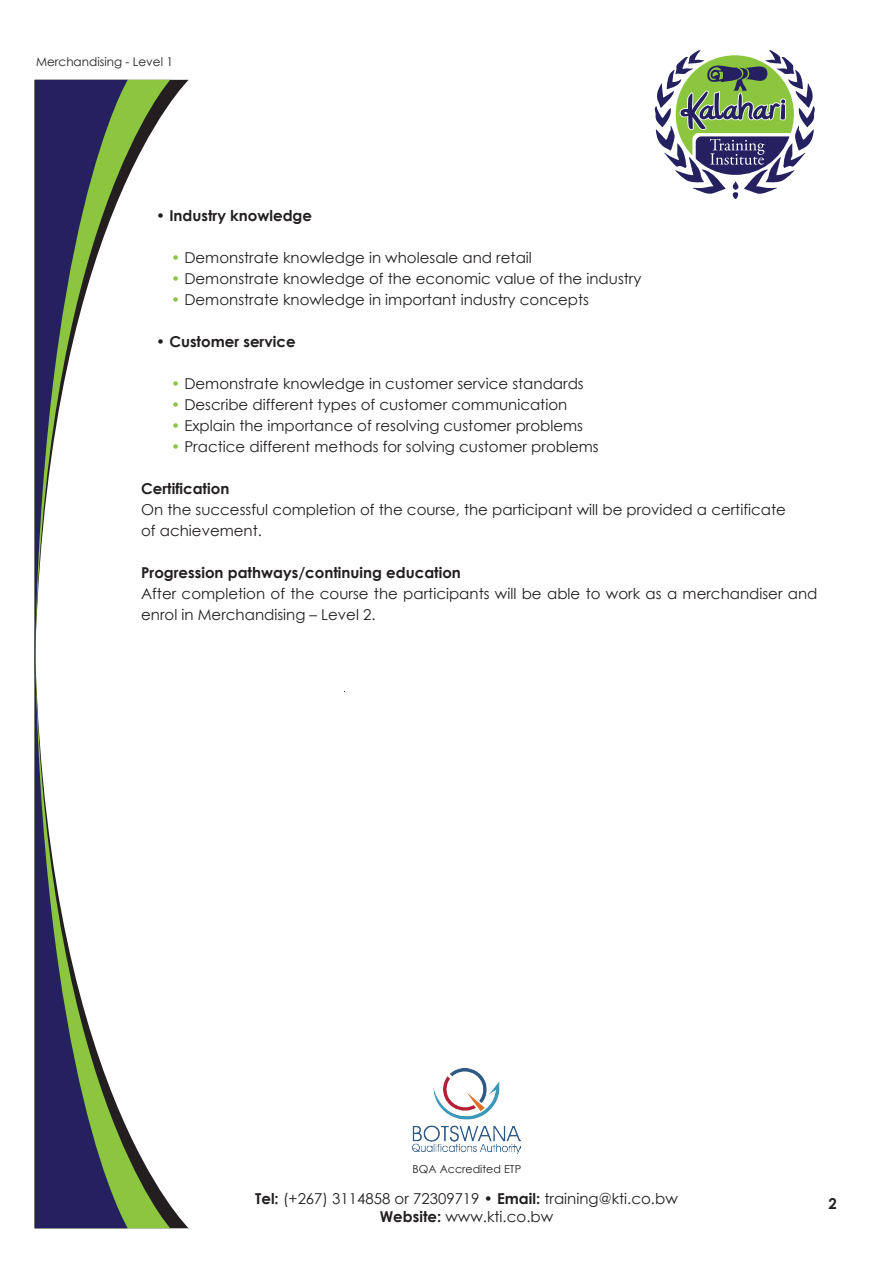
<style>
.page{position:relative;width:893px;height:1263px;background:#fff}
.page>*{position:absolute;margin:0;border:0;box-sizing:border-box;transform-origin:0 0}
.t1{font:15px/21px "Century Gothic";color:#231f20}
.t2{font:700 15px "Century Gothic";color:#231f20}
.t3{font:12px "Century Gothic";color:#231f20}
.t4{font:11.1px "Century Gothic";color:#231f20}
.s1{color:#8bc63e}
.s2{font-weight:700}
</style>
<div class="page">
<svg style="left:655px;top:50px;width:160px;height:149px"></svg>
<svg style="left:128px;top:1131px;width:42px;height:97px"></svg>
<svg style="left:35px;top:686px;width:93px;height:542px"></svg>
<svg style="left:128px;top:80px;width:42px;height:97px"></svg>
<svg style="left:35px;top:80px;width:93px;height:606px"></svg>
<img style="left:412px;top:1068px;width:109px;height:85px">
<p class="t3" style="left:36px;top:53px;width:138px">Merchandising - Level 1</p>
<p class="t2" style="left:156px;top:204px;width:157px">• Industry knowledge</p>
<p class="t1" style="left:171px;top:247px;width:362px"><span class="s1">•</span> Demonstrate knowledge in wholesale and retail</p>
<p class="t1" style="left:171px;top:268px;width:472px"><span class="s1">•</span> Demonstrate knowledge of the economic value of the industry</p>
<p class="t1" style="left:171px;top:289px;width:419px"><span class="s1">•</span> Demonstrate knowledge in important industry concepts</p>
<p class="t2" style="left:156px;top:330px;width:141px">• Customer service</p>
<p class="t1" style="left:171px;top:373px;width:414px"><span class="s1">•</span> Demonstrate knowledge in customer service standards</p>
<p class="t1" style="left:171px;top:394px;width:398px"><span class="s1">•</span> Describe different types of customer communication</p>
<p class="t1" style="left:171px;top:415px;width:413px"><span class="s1">•</span> Explain the importance of resolving customer problems</p>
<p class="t1" style="left:171px;top:436px;width:429px"><span class="s1">•</span> Practice different methods for solving customer problems</p>
<p class="t2" style="left:141px;top:477px;width:90px">Certification</p>
<p class="t1" style="left:141px;top:499px;width:646px">On the successful completion of the course, the participant will be provided a certificate of achievement.</p>
<p class="t2" style="left:141px;top:561px;width:321px">Progression pathways/continuing education</p>
<p class="t1" style="left:141px;top:583px;width:678px">After completion of the course the participants will be able to work as a merchandiser and enrol in Merchandising – Level 2.</p>
<p class="t4" style="left:413px;top:1161px;width:110px">BQA Accredited ETP</p>
<p class="t1" style="left:255px;top:1189px;width:424px;line-height:18px;text-align:center"><span class="s2">Tel:</span> (+267) 3114858 or 72309719 • <span class="s2">Email:</span> training@kti.co.bw<br><span class="s2">Website:</span> www.kti.co.bw</p>
<p class="t2" style="left:829px;top:1192px;width:10px">2</p>
</div>
